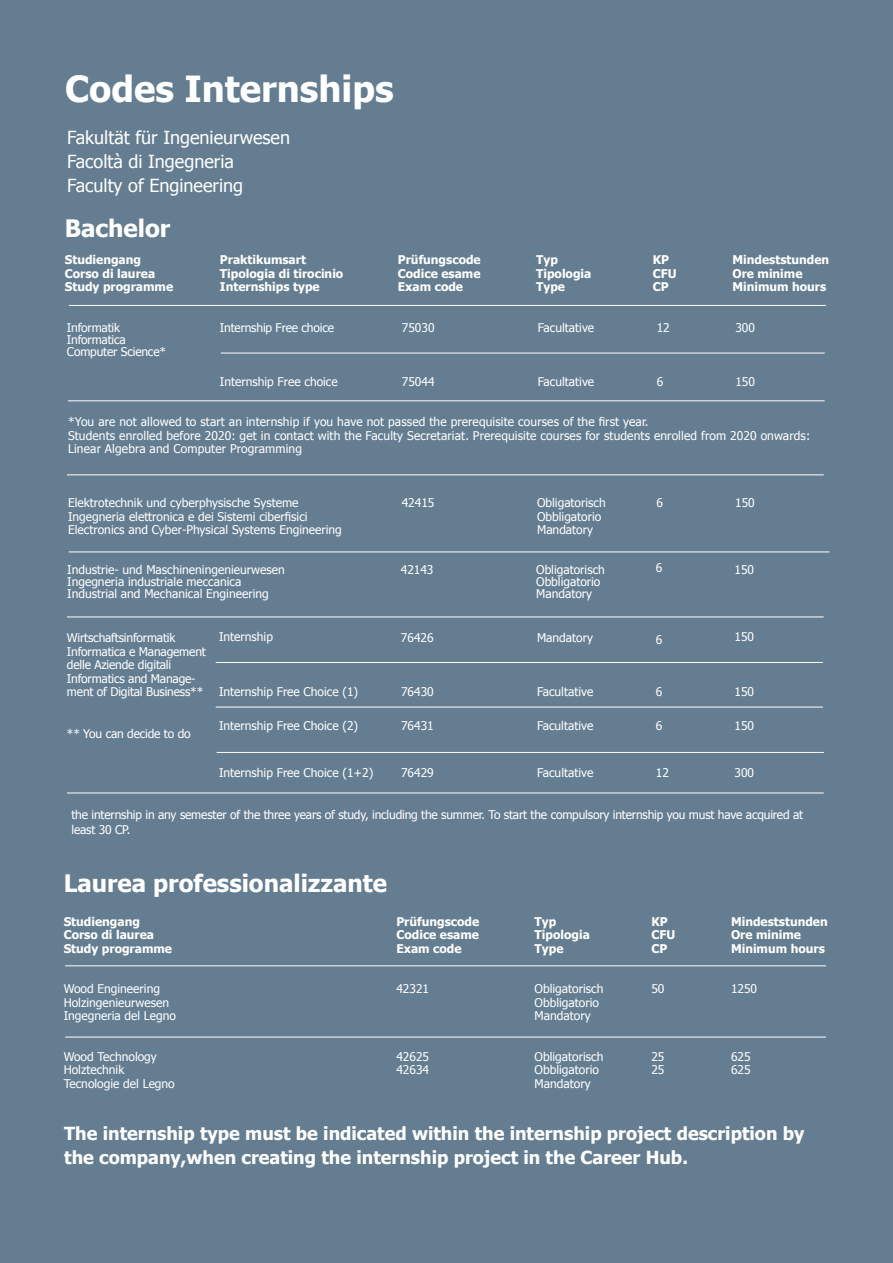
<style>
.page{position:relative;width:893px;height:1263px;background:#647d91}
.page>*{position:absolute;margin:0;border:0;box-sizing:border-box;transform-origin:0 0}
.t1{font:700 36px "Tahoma";color:#fff}
.t2{font:700 24px "Tahoma";color:#fff}
.t3{font:700 18px/24px "Tahoma";color:#fff}
.t4{font:18px/24px "Tahoma";color:#fff}
.t5{font:12px/13.5px "Tahoma";color:#fff}
.t6{font:700 12px/13.5px "Tahoma";color:#fff}
</style>
<div class="page">
<hr style="left:69px;top:305px;width:757px;height:1px;background:#fff">
<hr style="left:221px;top:353px;width:604px;height:1px;background:#fff">
<hr style="left:68px;top:400px;width:757px;height:1px;background:#fff">
<hr style="left:67px;top:616px;width:757px;height:1px;background:#fff">
<hr style="left:67px;top:474px;width:757px;height:1px;background:#fff">
<hr style="left:67px;top:792px;width:757px;height:1px;background:#fff">
<hr style="left:216px;top:662px;width:607px;height:1px;background:#fff">
<hr style="left:217px;top:752px;width:607px;height:1px;background:#fff">
<hr style="left:216px;top:707px;width:607px;height:1px;background:#fff">
<hr style="left:69px;top:551px;width:760px;height:1px;background:#fff">
<hr style="left:65px;top:1037px;width:761px;height:1px;background:#fff">
<hr style="left:65px;top:965px;width:761px;height:1px;background:#fff">
<h1 class="t1" style="left:65px;top:63px;width:330px">Codes Internships</h1>
<h3 class="t4" style="left:67px;top:124px;width:224px">Fakultät für Ingenieurwesen<br>Facoltà di Ingegneria<br>Faculty of Engineering</h3>
<h2 class="t2" style="left:65px;top:211px;width:107px">Bachelor</h2>
<p class="t6" style="left:65px;top:252px;width:110px">Studiengang<br>Corso di laurea<br>Study programme</p>
<p class="t6" style="left:398px;top:252px;width:84px;text-align:justify">Prüfungscode Codice esame Exam code</p>
<p class="t6" style="left:536px;top:252px;width:57px">Typ<br>Tipologia<br>Type</p>
<p class="t6" style="left:653px;top:252px;width:25px">KP<br>CFU<br>CP</p>
<p class="t6" style="left:732px;top:252px;width:98px">Mindeststunden<br>Ore minime<br>Minimum hours</p>
<p class="t6" style="left:220px;top:252px;width:125px">Praktikumsart<br>Tipologia di tirocinio<br>Internships type</p>
<p class="t5" style="left:67px;top:321px;width:101px;line-height:12px">Informatik<br>Informatica<br>Computer Science*</p>
<p class="t5" style="left:220px;top:320px;width:116px">Internship Free choice</p>
<p class="t5" style="left:220px;top:374px;width:119px">Internship Free choice</p>
<p class="t5" style="left:402px;top:320px;width:34px">75030</p>
<p class="t5" style="left:402px;top:374px;width:34px">75044</p>
<p class="t5" style="left:538px;top:320px;width:58px">Facultative</p>
<p class="t5" style="left:538px;top:374px;width:58px">Facultative</p>
<p class="t5" style="left:657px;top:320px;width:15px">12</p>
<p class="t5" style="left:657px;top:374px;width:8px">6</p>
<p class="t5" style="left:735px;top:320px;width:21px">300</p>
<p class="t5" style="left:735px;top:374px;width:21px">150</p>
<p class="t5" style="left:68px;top:414px;width:744px">*You are not allowed to start an internship if you have not passed the prerequisite courses of the first year.<br>Students enrolled before 2020: get in contact with the Faculty Secretariat. Prerequisite courses for students enrolled from 2020 onwards:<br>Linear Algebra and Computer Programming</p>
<p class="t5" style="left:68px;top:495px;width:275px">Elektrotechnik und cyberphysische Systeme<br>Ingegneria elettronica e dei Sistemi ciberfisici<br>Electronics and Cyber-Physical Systems Engineering</p>
<p class="t5" style="left:402px;top:495px;width:34px">42415</p>
<p class="t5" style="left:537px;top:495px;width:70px">Obligatorisch<br>Obbligatorio<br>Mandatory</p>
<p class="t5" style="left:657px;top:495px;width:8px">6</p>
<p class="t5" style="left:735px;top:495px;width:21px">150</p>
<p class="t5" style="left:67px;top:563px;width:219px;line-height:12px">Industrie- und Maschineningenieurwesen<br>Ingegneria industriale meccanica<br>Industrial and Mechanical Engineering</p>
<p class="t5" style="left:401px;top:562px;width:34px">42143</p>
<p class="t5" style="left:536px;top:563px;width:70px;line-height:12px">Obligatorisch<br>Obbligatorio<br>Mandatory</p>
<p class="t5" style="left:656px;top:560px;width:8px">6</p>
<p class="t5" style="left:734px;top:562px;width:21px">150</p>
<p class="t5" style="left:67px;top:630px;width:140px">Wirtschaftsinformatik<br>Informatica e Management delle Aziende digitali<br>Informatics and Manage&shy;ment of Digital Business**</p>
<p class="t5" style="left:67px;top:726px;width:125px">** You can decide to do</p>
<p class="t5" style="left:219px;top:630px;width:55px">Internship</p>
<p class="t5" style="left:401px;top:630px;width:34px">76426</p>
<p class="t5" style="left:537px;top:631px;width:58px">Mandatory</p>
<p class="t5" style="left:656px;top:632px;width:8px">6</p>
<p class="t5" style="left:734px;top:630px;width:21px">150</p>
<p class="t5" style="left:219px;top:684px;width:141px">Internship Free Choice (1)</p>
<p class="t5" style="left:401px;top:684px;width:34px">76430</p>
<p class="t5" style="left:537px;top:684px;width:58px">Facultative</p>
<p class="t5" style="left:656px;top:684px;width:8px">6</p>
<p class="t5" style="left:734px;top:684px;width:21px">150</p>
<p class="t5" style="left:219px;top:718px;width:141px">Internship Free Choice (2)</p>
<p class="t5" style="left:401px;top:718px;width:34px">76431</p>
<p class="t5" style="left:537px;top:718px;width:58px">Facultative</p>
<p class="t5" style="left:656px;top:718px;width:8px">6</p>
<p class="t5" style="left:734px;top:718px;width:21px">150</p>
<p class="t5" style="left:219px;top:765px;width:156px">Internship Free Choice (1+2)</p>
<p class="t5" style="left:401px;top:765px;width:34px">76429</p>
<p class="t5" style="left:537px;top:765px;width:58px">Facultative</p>
<p class="t5" style="left:656px;top:765px;width:15px">12</p>
<p class="t5" style="left:734px;top:765px;width:21px">300</p>
<p class="t5" style="left:71px;top:806px;width:733px;line-height:15px">the internship in any semester of the three years of study, including the summer. To start the compulsory internship you must have acquired at least 30 CP.</p>
<h2 class="t2" style="left:64px;top:866px;width:325px">Laurea professionalizzante</h2>
<p class="t6" style="left:64px;top:914px;width:110px">Studiengang<br>Corso di laurea<br>Study programme</p>
<p class="t6" style="left:396px;top:914px;width:84px;text-align:justify">Prüfungscode Codice esame Exam code</p>
<p class="t6" style="left:535px;top:914px;width:57px">Typ<br>Tipologia<br>Type</p>
<p class="t6" style="left:651px;top:914px;width:25px">KP<br>CFU<br>CP</p>
<p class="t6" style="left:731px;top:914px;width:98px">Mindeststunden<br>Ore minime<br>Minimum hours</p>
<p class="t5" style="left:64px;top:981px;width:114px">Wood Engineering<br>Holzingenieurwesen<br>Ingegneria del Legno</p>
<p class="t5" style="left:64px;top:1049px;width:113px">Wood Technology<br>Holztechnik<br>Tecnologie del Legno</p>
<p class="t5" style="left:396px;top:981px;width:34px">42321</p>
<p class="t5" style="left:396px;top:1049px;width:34px">42625<br>42634</p>
<p class="t5" style="left:535px;top:981px;width:70px">Obligatorisch<br>Obbligatorio<br>Mandatory</p>
<p class="t5" style="left:651px;top:981px;width:15px">50</p>
<p class="t5" style="left:651px;top:1049px;width:15px">25<br>25</p>
<p class="t5" style="left:535px;top:1049px;width:70px">Obligatorisch<br>Obbligatorio<br>Mandatory</p>
<p class="t5" style="left:731px;top:981px;width:28px">1250</p>
<p class="t5" style="left:731px;top:1049px;width:21px">625<br>625</p>
<h3 class="t3" style="left:64px;top:1121px;width:742px">The internship type must be indicated within the internship project description by the company,when creating the internship project in the Career Hub.</h3>
</div>
